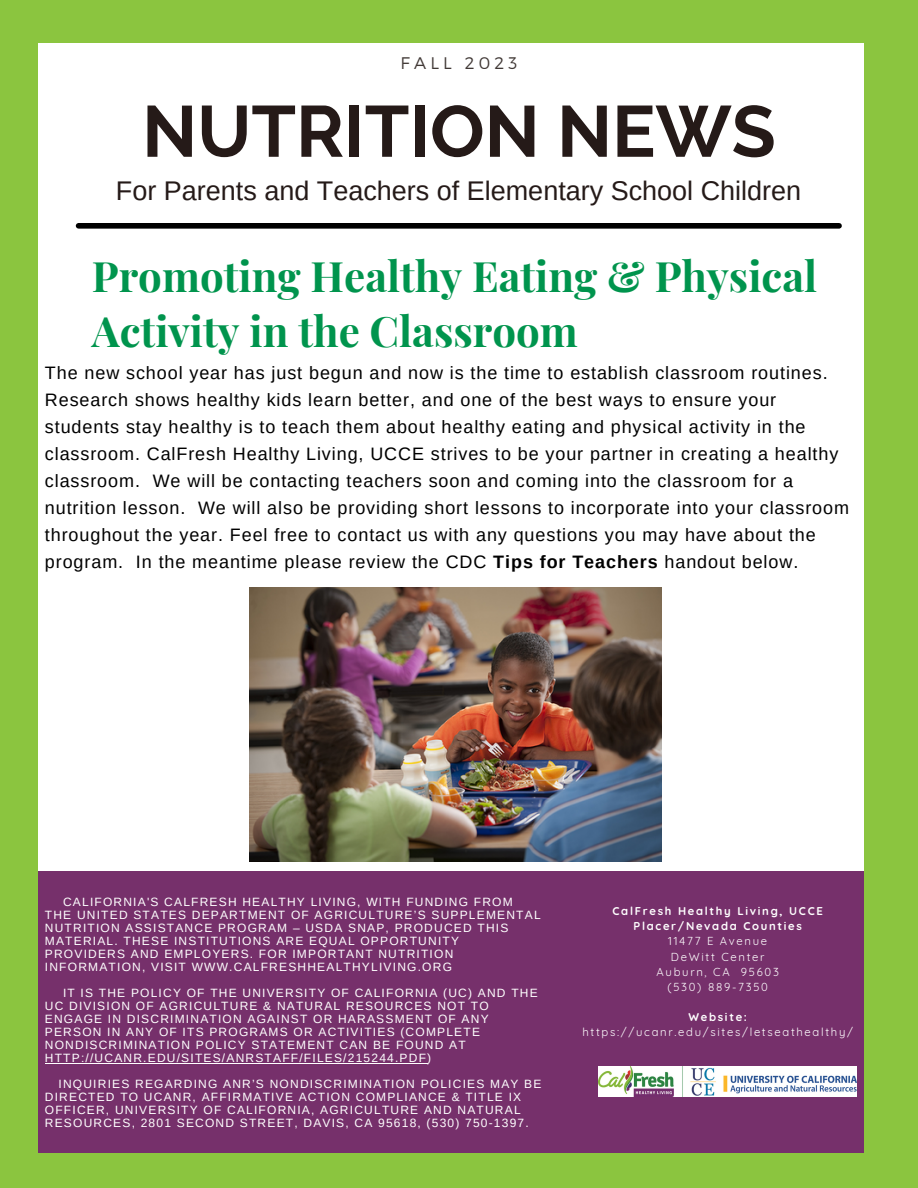
<style>
.page{position:relative;width:918px;height:1188px;background:#8bc53f}
.page>*{position:absolute;margin:0;border:0;box-sizing:border-box;transform-origin:0 0}
.t1{font:700 72.15px "Raleway";color:#251a18}
.t2{font:700 42px/55.2px "Playfair Display";color:#00944d}
.t3{font:27px "Arimo";color:#251a18}
.t4{font:18px/27px "Arimo";letter-spacing:.05em;color:#000}
.t5{font:300 16.8px "Montserrat";letter-spacing:.25em;color:#403835}
.t6{font:12px/13px "Arimo";letter-spacing:.1em;color:#fff}
.t7{font:11.25px "Quicksand";letter-spacing:.15em;color:#fff}
.t8{font:700 11.25px/15.1px "Quicksand";letter-spacing:.15em;color:#fff;text-align:center}
.s1{font-weight:700}
</style>
<div class="page">
<div style="left:38px;top:43px;width:826px;height:1110px;background:#fff"></div>
<div style="left:79px;top:223px;width:760px;height:6px;background:#000"></div>
<img style="left:249px;top:587px;width:413px;height:275px">
<div style="left:38px;top:871px;width:826px;height:282px;background:#76306b"></div>
<img style="left:599px;top:1066px;width:257px;height:31px">
<hr style="left:45px;top:1063px;width:382px;height:1px;background:#fff">
<p class="t5" style="left:401px;top:52px;width:118px">FALL 2023</p>
<p class="t1" style="left:142px;top:89px;width:635px">NUTRITION NEWS</p>
<p class="t3" style="left:116px;top:176px;width:687px">For Parents and Teachers of Elementary School Children</p>
<p class="t2" style="left:92px;top:247px;width:727px">Promoting Healthy Eating &amp; Physical<br>Activity in the Classroom</p>
<p class="t4" style="left:45px;top:359px;width:806px">The new school year has just begun and now is the time to establish classroom routines.<br>Research shows healthy kids learn better, and one of the best ways to ensure your students stay healthy is to teach them about healthy eating and physical activity in the classroom. CalFresh Healthy Living, UCCE strives to be your partner in creating a healthy classroom. We will be contacting teachers soon and coming into the classroom for a nutrition lesson. We will also be providing short lessons to incorporate into your classroom throughout the year. Feel free to contact us with any questions you may have about the program. In the meantime please review the CDC <span class="s1">Tips for Teachers</span> handout below.</p>
<p class="t6" style="left:45px;top:895px;width:497px;text-indent:18px">CALIFORNIA'S CALFRESH HEALTHY LIVING, WITH FUNDING FROM THE UNITED STATES DEPARTMENT OF AGRICULTURE’S SUPPLEMENTAL NUTRITION ASSISTANCE PROGRAM – USDA SNAP, PRODUCED THIS MATERIAL. THESE INSTITUTIONS ARE EQUAL OPPORTUNITY PROVIDERS AND EMPLOYERS. FOR IMPORTANT NUTRITION INFORMATION, VISIT WWW.CALFRESHHEALTHYLIVING.ORG</p>
<p class="t6" style="left:45px;top:986px;width:494px;text-indent:18px">IT IS THE POLICY OF THE UNIVERSITY OF CALIFORNIA (UC) AND THE UC DIVISION OF AGRICULTURE &amp; NATURAL RESOURCES NOT TO ENGAGE IN DISCRIMINATION AGAINST OR HARASSMENT OF ANY PERSON IN ANY OF ITS PROGRAMS OR ACTIVITIES (COMPLETE NONDISCRIMINATION POLICY STATEMENT CAN BE FOUND AT HTTP://UCANR.EDU/SITES/ANRSTAFF/FILES/215244.PDF)</p>
<p class="t6" style="left:45px;top:1077px;width:498px;text-indent:14px">INQUIRIES REGARDING ANR’S NONDISCRIMINATION POLICIES MAY BE DIRECTED TO UCANR, AFFIRMATIVE ACTION COMPLIANCE &amp; TITLE IX OFFICER, UNIVERSITY OF CALIFORNIA, AGRICULTURE AND NATURAL RESOURCES, 2801 SECOND STREET, DAVIS, CA 95618, (530) 750-1397.</p>
<p class="t8" style="left:613px;top:903px;width:212px">CalFresh Healthy Living, UCCE<br>Placer/Nevada Counties</p>
<p class="t7" style="left:668px;top:934px;width:101px">11477 E Avenue</p>
<p class="t7" style="left:671px;top:949px;width:95px">DeWitt Center</p>
<p class="t7" style="left:657px;top:964px;width:124px">Auburn, CA 95603</p>
<p class="t7" style="left:667px;top:979px;width:102px">(530) 889-7350</p>
<p class="t8" style="left:688px;top:1009px;width:60px">Website:</p>
<p class="t7" style="left:582px;top:1025px;width:272px">https://ucanr.edu/sites/letseathealthy/</p>
</div>
